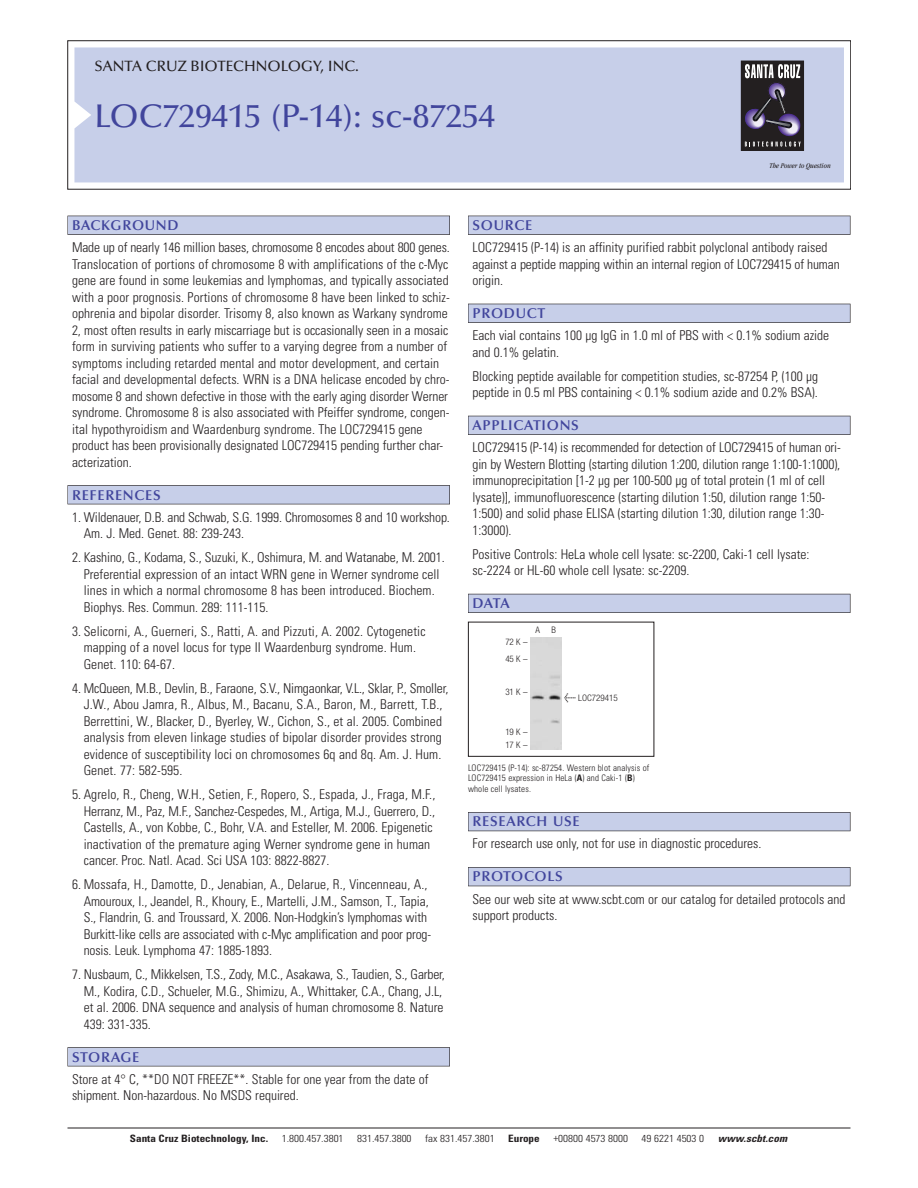
<style>
.page{position:relative;width:918px;height:1188px;background:#fff}
.page>*{position:absolute;margin:0;border:0;box-sizing:border-box;transform-origin:0 0}
.t1{font:500 33px "Optima";color:#41459c}
.t2{font:500 15px "Optima";color:#231f20}
.t3{font:600 14.25px "Optima";letter-spacing:.05em;color:#41459c}
.t4{font:300 condensed 13.5px/16.5px "Univers";color:#231f20}
.t5{font:300 condensed 10.2px "Univers";color:#231f20;scale:1.1 1}
.t6{font:700 condensed 10.2px "Univers";color:#231f20;scale:1.1 1}
.t7{font:italic 700 condensed 10.2px "Univers";color:#231f20;scale:1.1 1}
.t8{font:300 condensed 9px/10.5px "Univers";letter-spacing:.015em;color:#231f20}
.t9{font:300 condensed 9px/16.8px "Helvetica Neue";letter-spacing:.005em;color:#231f20}
.t10{font:italic condensed 7.5px "Garamond";color:#231f20}
.s1{font-family:"Meta Plus";font-weight:400;font-stretch:normal;font-size:10.5px}
.s2{font-weight:700}
</style>
<div class="page">
<div style="left:74px;top:47px;width:770px;height:135px;background:#c7cfe9"></div>
<div style="left:741px;top:61px;width:62px;height:89px;background:#231f20"></div>
<div style="left:741px;top:61px;width:63px;height:90px;border:1px solid #231f20"></div>
<svg style="left:741px;top:64px;width:64px;height:83px"></svg>
<div style="left:68px;top:216px;width:382px;height:19px;background:#64636a"></div>
<div style="left:68px;top:216px;width:381px;height:18px;background:#c7cfe9"></div>
<div style="left:68px;top:485px;width:382px;height:19px;background:#64636a"></div>
<div style="left:68px;top:486px;width:381px;height:18px;background:#c7cfe9"></div>
<div style="left:68px;top:1047px;width:382px;height:19px;background:#67666b"></div>
<div style="left:68px;top:1048px;width:381px;height:18px;background:#c7cfe9"></div>
<div style="left:468px;top:216px;width:382px;height:19px;background:#64636a"></div>
<div style="left:468px;top:216px;width:382px;height:18px;background:#c7cfe9"></div>
<div style="left:468px;top:304px;width:382px;height:19px;background:#62626a"></div>
<div style="left:468px;top:304px;width:382px;height:18px;background:#c7cfe9"></div>
<div style="left:468px;top:416px;width:382px;height:19px;background:#63636c"></div>
<div style="left:468px;top:416px;width:382px;height:18px;background:#c7cfe9"></div>
<div style="left:468px;top:594px;width:382px;height:19px;background:#63646e"></div>
<div style="left:468px;top:594px;width:382px;height:18px;background:#c7cfe9"></div>
<div style="left:468px;top:812px;width:382px;height:19px;background:#63636e"></div>
<div style="left:468px;top:813px;width:382px;height:18px;background:#c7cfe9"></div>
<div style="left:468px;top:867px;width:382px;height:19px;background:#63636c"></div>
<div style="left:468px;top:868px;width:382px;height:18px;background:#c7cfe9"></div>
<hr style="left:68px;top:1128px;width:782px;height:1px;background:#231f20">
<div style="left:468px;top:622px;width:186px;height:135px;border:1px solid #231f20"></div>
<div style="left:531px;top:638px;width:30px;height:111px;background:#d9d9d9"></div>
<p class="t2" style="left:94px;top:60px;width:266px">SANTA CRUZ BIOTECHNOLOGY, INC.</p>
<h1 class="t1" style="left:94px;top:102px;width:402px">LOC729415 (P-14): sc-87254</h1>
<p class="t10" style="left:769px;top:163px;width:63px">The Power to Question</p>
<p class="t3" style="left:72px;top:219px;width:108px">BACKGROUND</p>
<p class="t4" style="left:72px;top:240px;width:379px">Made up of nearly 146 million bases, chromosome 8 encodes about 800 genes.<br>Translocation of portions of chromosome 8 with amplifications of the c-Myc gene are found in some leukemias and lymphomas, and typically associated with a poor prognosis. Portions of chromosome 8 have been linked to schiz&shy;ophrenia and bipolar disorder. Trisomy 8, also known as Warkany syndrome 2, most often results in early miscarriage but is occasionally seen in a mosaic form in surviving patients who suffer to a varying degree from a number of symptoms including retarded mental and motor development, and certain facial and developmental defects. WRN is a DNA helicase encoded by chro&shy;mosome 8 and shown defective in those with the early aging disorder Werner syndrome. Chromosome 8 is also associated with Pfeiffer syndrome, congen&shy;ital hypothyroidism and Waardenburg syndrome. The LOC729415 gene product has been provisionally designated LOC729415 pending further char&shy;acterization.</p>
<p class="t3" style="left:72px;top:489px;width:90px">REFERENCES</p>
<p class="t4" style="left:84px;top:510px;width:368px;text-indent:-12px">1. Wildenauer, D.B. and Schwab, S.G. 1999. Chromosomes 8 and 10 workshop.<br>Am. J. Med. Genet. 88: 239-243.</p>
<p class="t4" style="left:84px;top:550px;width:362px;text-indent:-12px">2. Kashino, G., Kodama, S., Suzuki, K., Oshimura, M. and Watanabe, M. 2001.<br>Preferential expression of an intact WRN gene in Werner syndrome cell lines in which a normal chromosome 8 has been introduced. Biochem.<br>Biophys. Res. Commun. 289: 111-115.</p>
<p class="t4" style="left:84px;top:624px;width:343px;text-indent:-12px">3. Selicorni, A., Guerneri, S., Ratti, A. and Pizzuti, A. 2002. Cytogenetic mapping of a novel locus for type II Waardenburg syndrome. Hum.<br>Genet. 110: 64-67.</p>
<p class="t4" style="left:84px;top:681px;width:366px;text-indent:-12px">4. McQueen, M.B., Devlin, B., Faraone, S.V., Nimgaonkar, V.L., Sklar, P., Smoller, J.W., Abou Jamra, R., Albus, M., Bacanu, S.A., Baron, M., Barrett, T.B., Berrettini, W., Blacker, D., Byerley, W., Cichon, S., et al. 2005. Combined analysis from eleven linkage studies of bipolar disorder provides strong evidence of susceptibility loci on chromosomes 6q and 8q. Am. J. Hum.<br>Genet. 77: 582-595.</p>
<p class="t4" style="left:84px;top:787px;width:353px;text-indent:-12px">5. Agrelo, R., Cheng, W.H., Setien, F., Ropero, S., Espada, J., Fraga, M.F., Herranz, M., Paz, M.F., Sanchez-Cespedes, M., Artiga, M.J., Guerrero, D., Castells, A., von Kobbe, C., Bohr, V.A. and Esteller, M. 2006. Epigenetic inactivation of the premature aging Werner syndrome gene in human cancer. Proc. Natl. Acad. Sci USA 103: 8822-8827.</p>
<p class="t4" style="left:84px;top:877px;width:349px;text-indent:-12px">6. Mossafa, H., Damotte, D., Jenabian, A., Delarue, R., Vincenneau, A., Amouroux, I., Jeandel, R., Khoury, E., Martelli, J.M., Samson, T., Tapia, S., Flandrin, G. and Troussard, X. 2006. Non-Hodgkin’s lymphomas with Burkitt-like cells are associated with c-Myc amplification and poor prog&shy;nosis. Leuk. Lymphoma 47: 1885-1893.</p>
<p class="t4" style="left:84px;top:967px;width:363px;text-indent:-12px">7. Nusbaum, C., Mikkelsen, T.S., Zody, M.C., Asakawa, S., Taudien, S., Garber, M., Kodira, C.D., Schueler, M.G., Shimizu, A., Whittaker, C.A., Chang, J.L, et al. 2006. DNA sequence and analysis of human chromosome 8. Nature 439: 331-335.</p>
<p class="t3" style="left:72px;top:1051px;width:69px">STORAGE</p>
<p class="t4" style="left:72px;top:1072px;width:358px">Store at 4° C, **DO NOT FREEZE**. Stable for one year from the date of shipment. Non-hazardous. No MSDS required.</p>
<p class="t3" style="left:473px;top:219px;width:61px">SOURCE</p>
<p class="t4" style="left:473px;top:240px;width:369px">LOC729415 (P-14) is an affinity purified rabbit polyclonal antibody raised against a peptide mapping within an internal region of LOC729415 of human origin.</p>
<p class="t3" style="left:473px;top:307px;width:74px">PRODUCT</p>
<p class="t4" style="left:473px;top:328px;width:358px">Each vial contains 100 µg IgG in 1.0 ml of PBS with &lt; 0.1% sodium azide and 0.1% gelatin.</p>
<p class="t4" style="left:473px;top:369px;width:347px">Blocking peptide available for competition studies, sc-87254 P, (100 µg peptide in 0.5 ml PBS containing &lt; 0.1% sodium azide and 0.2% BSA).</p>
<p class="t3" style="left:473px;top:419px;width:108px">APPLICATIONS</p>
<p class="t4" style="left:473px;top:441px;width:370px">LOC729415 (P-14) is recommended for detection of LOC729415 of human ori&shy;gin by Western Blotting (starting dilution 1:200, dilution range 1:100-1:1000), immunoprecipitation [1-2 µg per 100-500 µg of total protein (1 ml of cell lysate)], immunofluorescence (starting dilution 1:50, dilution range 1:50- 1:500) and solid phase ELISA (starting dilution 1:30, dilution range 1:30- 1:3000).</p>
<p class="t4" style="left:473px;top:547px;width:338px">Positive Controls: HeLa whole cell lysate: sc-2200, Caki-1 cell lysate: sc-2224 or HL-60 whole cell lysate: sc-2209.</p>
<p class="t3" style="left:473px;top:597px;width:39px">DATA</p>
<p class="t9" style="left:535px;top:623px;width:6px">A</p>
<p class="t9" style="left:552px;top:623px;width:6px">B</p>
<p class="t9" style="left:505px;top:634px;width:24px">72 K –<br>45 K –</p>
<p class="t9" style="left:505px;top:684px;width:24px">31 K –</p>
<p class="t9" style="left:505px;top:725px;width:24px;line-height:13.4px">19 K –<br>17 K –</p>
<p class="t9" style="left:564px;top:690px;width:55px"><span class="s1">&lt;</span> LOC729415</p>
<p class="t8" style="left:468px;top:763px;width:183px">LOC729415 (P-14): sc-87254. Western blot analysis of<br>LOC729415 expression in HeLa (<span class="s2">A</span>) and Caki-1 (<span class="s2">B</span>) whole cell lysates.</p>
<p class="t3" style="left:473px;top:816px;width:109px">RESEARCH USE</p>
<p class="t4" style="left:473px;top:837px;width:290px">For research use only, not for use in diagnostic procedures.</p>
<p class="t3" style="left:473px;top:871px;width:92px">PROTOCOLS</p>
<p class="t4" style="left:473px;top:892px;width:375px">See our web site at www.scbt.com or our catalog for detailed protocols and support products.</p>
<p class="t6" style="left:130px;top:1135px;width:127px">Santa Cruz Biotechnology, Inc.</p>
<p class="t5" style="left:282px;top:1135px;width:58px">1.800.457.3801</p>
<p class="t5" style="left:357px;top:1135px;width:51px">831.457.3800</p>
<p class="t5" style="left:425px;top:1135px;width:65px">fax 831.457.3801</p>
<p class="t6" style="left:508px;top:1135px;width:30px">Europe</p>
<p class="t5" style="left:553px;top:1135px;width:69px">+00800 4573 8000</p>
<p class="t5" style="left:642px;top:1135px;width:58px">49 6221 4503 0</p>
<p class="t7" style="left:718px;top:1135px;width:67px">www.scbt.com</p>
</div>
